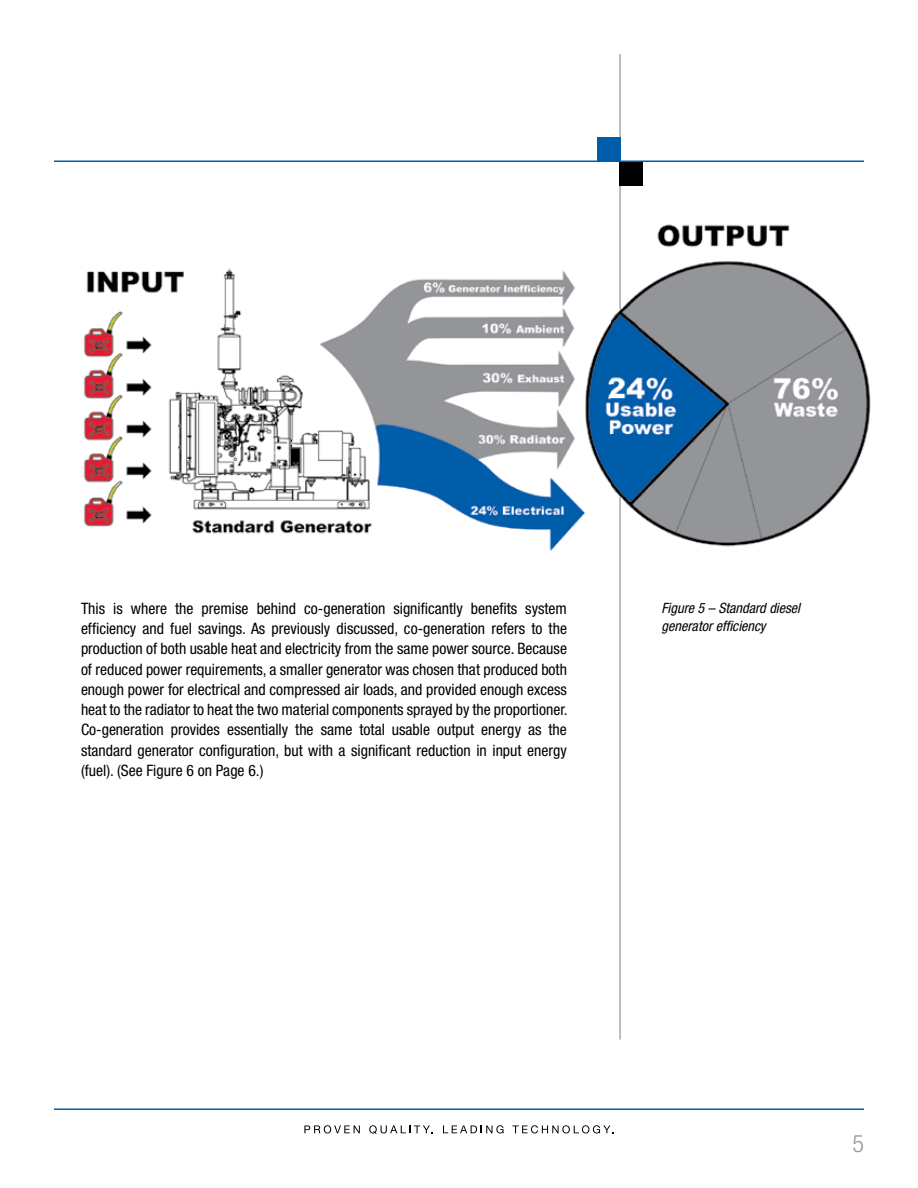
<style>
.page{position:relative;width:918px;height:1188px;background:#fff}
.page>*{position:absolute;margin:0;border:0;box-sizing:border-box;transform-origin:0 0}
.t1{font:300 condensed 24px "Helvetica Neue LT Std";color:#939598}
.t2{font:condensed 15.75px/20.2px "Helvetica Neue LT Std";color:#000;text-align:justify}
.t3{font:italic condensed 14.25px/18px "Helvetica Neue LT Std";color:#000}
</style>
<div class="page">
<img style="left:84px;top:224px;width:787px;height:327px">
<hr style="left:619px;top:54px;width:2px;height:986px;background:#a7a9ac">
<hr style="left:54px;top:160px;width:810px;height:2px;background:#005daa">
<div style="left:619px;top:162px;width:24px;height:23px;background:#000"></div>
<div style="left:598px;top:137px;width:23px;height:24px;background:#005daa"></div>
<svg style="left:304px;top:1125px;width:56px;height:9px"></svg>
<svg style="left:369px;top:1125px;width:64px;height:9px"></svg>
<svg style="left:443px;top:1125px;width:61px;height:9px"></svg>
<svg style="left:512px;top:1125px;width:102px;height:9px"></svg>
<hr style="left:54px;top:1108px;width:810px;height:2px;background:#005daa">
<img style="left:611px;top:310px;width:26px;height:186px">
<p class="t2" style="left:81px;top:598px;width:488px">This is where the premise behind co-generation significantly benefits system efficiency and fuel savings. As previously discussed, co-generation refers to the production of both usable heat and electricity from the same power source. Because of reduced power requirements, a smaller generator was chosen that produced both enough power for electrical and compressed air loads, and provided enough excess heat to the radiator to heat the two material components sprayed by the proportioner.<br>Co-generation provides essentially the same total usable output energy as the standard generator configuration, but with a significant reduction in input energy (fuel). (See Figure 6 on Page 6.)</p>
<p class="t3" style="left:662px;top:599px;width:140px">Figure 5 – Standard diesel generator efficiency</p>
<h1 class="t1" style="left:852px;top:1130px;width:13px">5</h1>
</div>
